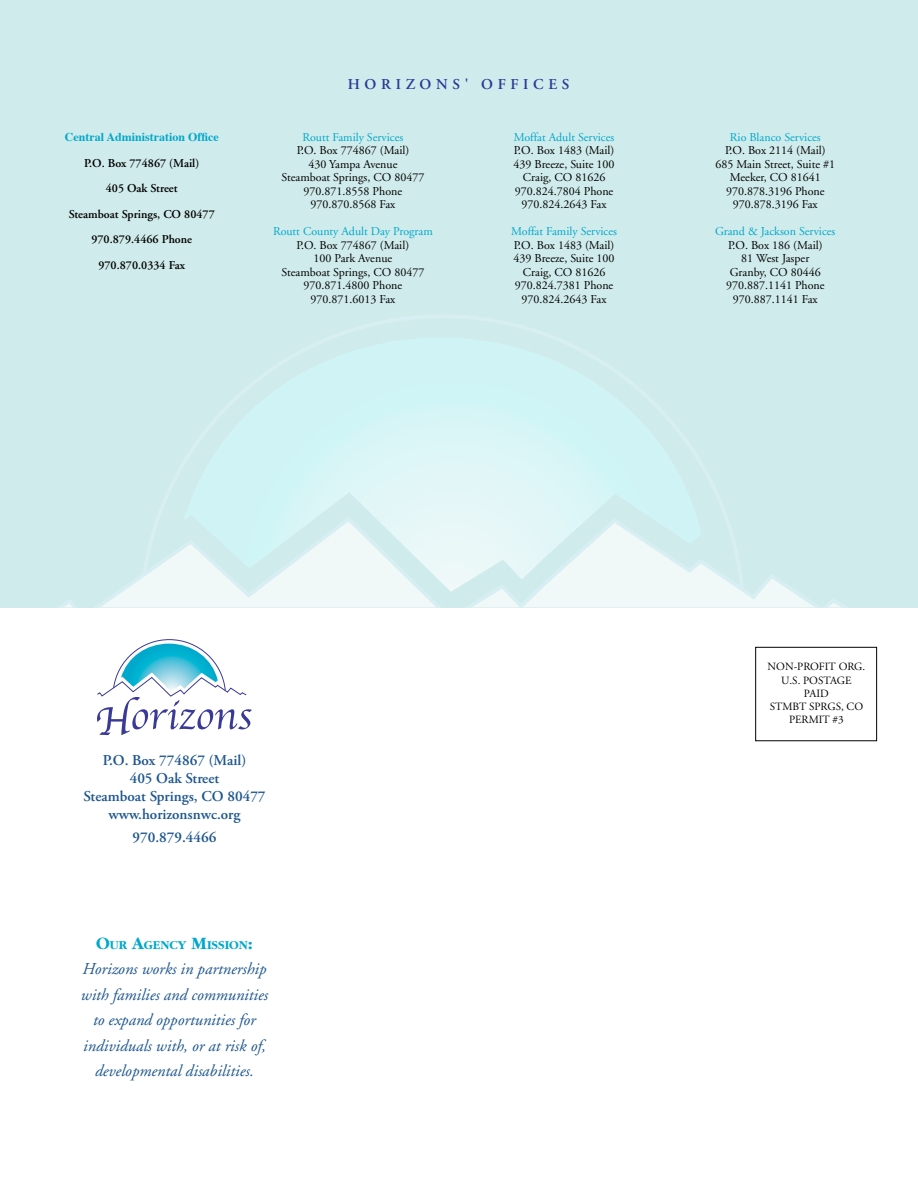
<style>
.page{position:relative;width:918px;height:1188px;background:#fff}
.page>*{position:absolute;margin:0;border:0;box-sizing:border-box;transform-origin:0 0}
.t1{font:italic 16.5px/25.5px "Adobe Garamond";color:#1d568f;text-align:center}
.t2{font:600 15px/18px "Adobe Garamond Pro";color:#1d568f;text-align:center}
.t3{font:600 15px "Adobe Garamond Pro";letter-spacing:.315em;color:#283a97}
.t4{font:700 12.6px "Garamond";color:#00a8cb}
.t5{font:12px/13.5px "Adobe Garamond";color:#000;text-align:center}
.t6{font:12px "Adobe Garamond";color:#00a8cb}
.t7{font:600 12px/25.5px "Adobe Garamond";color:#000;text-align:center}
.t8{font:700 12px "Times";color:#00a8cb}
.t9{font:11.1px/13.4px "Adobe Garamond";color:#000;text-align:center}
.s1{font-size:18px}
</style>
<div class="page">
<div style="left:755px;top:647px;width:122px;height:94px;border:1px solid #000"></div>
<svg style="left:97px;top:639px;width:155px;height:96px"></svg>
<div style="left:0;top:0;width:918px;height:608px;background:#d0ebeb"></div>
<svg style="left:63px;top:579px;width:779px;height:29px"></svg>
<svg style="left:140px;top:338px;width:606px;height:255px"></svg>
<p class="t8" style="left:65px;top:125px;width:155px">Central Administration Office</p>
<p class="t7" style="left:69px;top:150px;width:148px">P.O. Box 774867 (Mail)<br>405 Oak Street<br>Steamboat Springs, CO 80477<br>970.879.4466 Phone<br>970.870.0334 Fax</p>
<p class="t3" style="left:348px;top:75px;width:221px">Ho riZo ns ' Offic es</p>
<p class="t6" style="left:303px;top:131px;width:102px">Routt Family Services</p>
<p class="t5" style="left:282px;top:144px;width:144px">P.O. Box 774867 (Mail)<br>430 Yampa Avenue<br>Steamboat Springs, CO 80477<br>970.871.8558 Phone<br>970.870.8568 Fax</p>
<p class="t6" style="left:273px;top:225px;width:161px">Routt County Adult Day Program</p>
<p class="t5" style="left:282px;top:239px;width:144px">P.O. Box 774867 (Mail)<br>100 Park Avenue<br>Steamboat Springs, CO 80477<br>970.871.4800 Phone<br>970.871.6013 Fax</p>
<p class="t6" style="left:514px;top:131px;width:102px">Moffat Adult Services</p>
<p class="t5" style="left:514px;top:144px;width:102px">P.O. Box 1483 (Mail)<br>439 Breeze, Suite 100<br>Craig, CO 81626<br>970.824.7804 Phone<br>970.824.2643 Fax</p>
<p class="t6" style="left:511px;top:225px;width:107px">Moffat Family Services</p>
<p class="t5" style="left:514px;top:239px;width:102px">P.O. Box 1483 (Mail)<br>439 Breeze, Suite 100<br>Craig, CO 81626<br>970.824.7381 Phone<br>970.824.2643 Fax</p>
<p class="t6" style="left:730px;top:131px;width:92px">Rio Blanco Services</p>
<p class="t5" style="left:716px;top:144px;width:121px">P.O. Box 2114 (Mail)<br>685 Main Street, Suite #1<br>Meeker, CO 81641<br>970.878.3196 Phone<br>970.878.3196 Fax</p>
<p class="t6" style="left:715px;top:225px;width:122px">Grand &amp; Jackson Services</p>
<p class="t5" style="left:726px;top:239px;width:100px">P.O. Box 186 (Mail)<br>81 West Jasper<br>Granby, CO 80446<br>970.887.1141 Phone<br>970.887.1141 Fax</p>
<p class="t2" style="left:83px;top:752px;width:184px">P.O. Box 774867 (Mail)<br>405 Oak Street<br>Steamboat Springs, CO 80477 www.horizonsnwc.org</p>
<p class="t2" style="left:132px;top:828px;width:86px">970.879.4466</p>
<p class="t4" style="left:96px;top:938px;width:158px"><span class="s1">O</span>UR <span class="s1">A</span>GENCY <span class="s1">M</span>ISSION<span class="s1">:</span></p>
<h1 class="t1" style="left:81px;top:957px;width:189px">Horizons works in partnership with families and communities to expand opportunities for individuals with, or at risk of, developmental disabilities.</h1>
<p class="t9" style="left:768px;top:660px;width:99px">NON-PROFIT ORG.<br>U.S. POSTAGE<br>PAID<br>STMBT SPRGS, CO<br>PERMIT #3</p>
</div>
